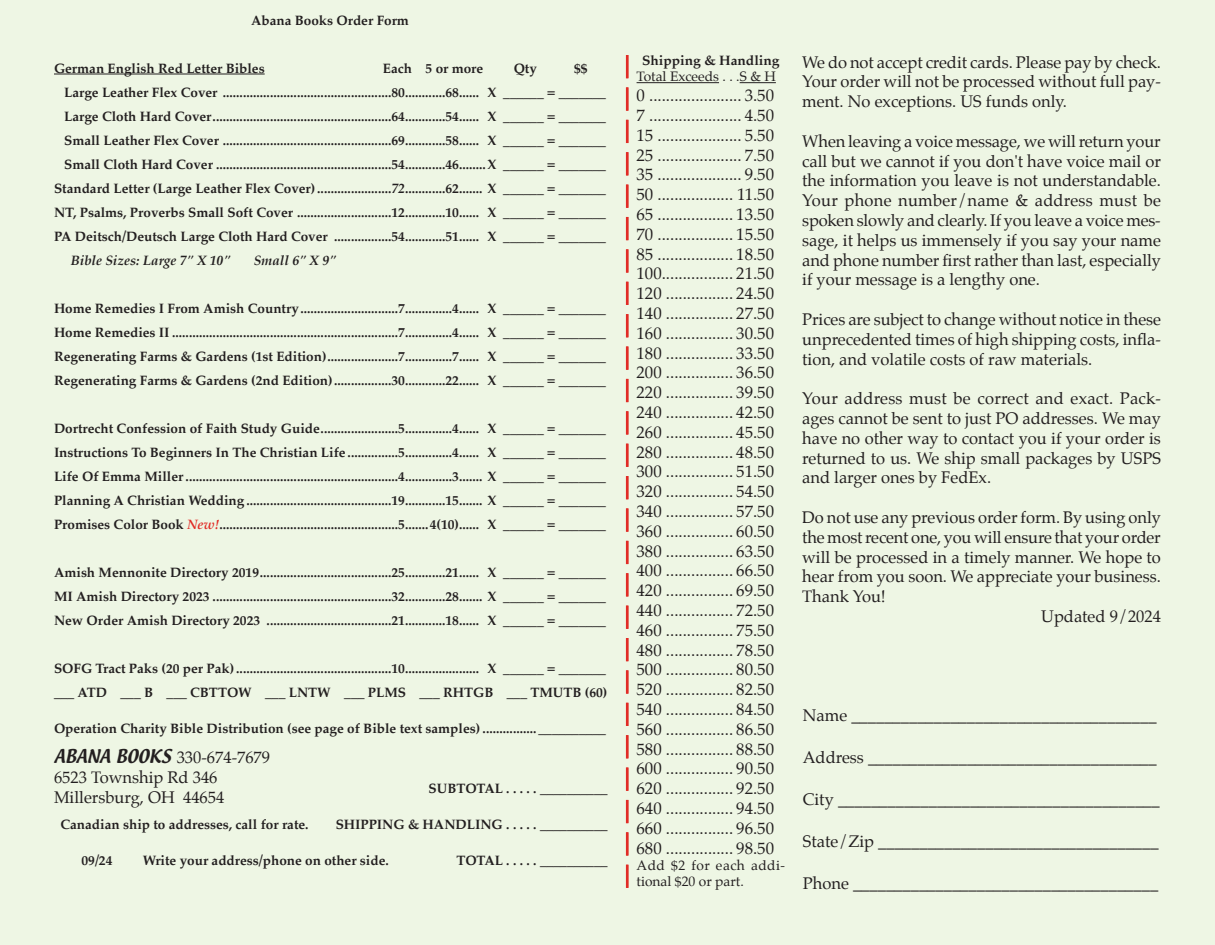
<style>
.page{position:relative;width:1215px;height:945px;background:#eef6e4}
.page>*{position:absolute;margin:0;border:0;box-sizing:border-box;transform-origin:0 0}
.t1{font:16.5px/19.8px "Palatino";color:#231f20;text-align:justify}
.t2{font:700 13.5px/24px "Palatino";color:#231f20;text-align:justify}
.t3{font:13.5px/16.2px "Palatino";color:#231f20}
.t4{font:italic 700 13.5px "Palatino";color:#231f20}
.s1{font-style:italic}
.s2{font-style:italic;color:#e12c26}
.s3{font-family:"Textile"}
</style>
<div class="page">
<svg style="left:626px;top:55px;width:2px;height:833px"></svg>
<hr style="left:637px;top:82px;width:82px;height:1px;background:#231f20">
<hr style="left:740px;top:82px;width:36px;height:1px;background:#231f20">
<hr style="left:54px;top:74px;width:211px;height:1px;background:#231f20">
<p class="t2" style="left:251px;top:8px;width:159px">Abana Books Order Form</p>
<p class="t2" style="left:54px;top:56px;width:212px">German English Red Letter Bibles</p>
<p class="t2" style="left:383px;top:56px;width:102px">Each 5 or more</p>
<p class="t2" style="left:514px;top:56px;width:25px">Qty</p>
<p class="t2" style="left:574px;top:56px;width:15px">$$</p>
<p class="t2" style="left:64px;top:80px;width:543px">Large Leather Flex Cover ..................................................80............68...... X ______ = _______</p>
<p class="t2" style="left:64px;top:104px;width:543px">Large Cloth Hard Cover.....................................................64............54...... X ______ = _______</p>
<p class="t2" style="left:64px;top:128px;width:543px">Small Leather Flex Cover ..................................................69............58...... X ______ = _______</p>
<p class="t2" style="left:64px;top:152px;width:543px">Small Cloth Hard Cover ....................................................54............46........X ______ = _______</p>
<p class="t2" style="left:54px;top:176px;width:554px">Standard Letter (Large Leather Flex Cover)......................<span class="s1">72</span>............62....... X ______ = _______</p>
<p class="t2" style="left:54px;top:200px;width:554px">NT, Psalms, Proverbs Small Soft Cover ............................12............10...... X ______ = _______</p>
<p class="t2" style="left:54px;top:224px;width:554px">PA Deitsch/Deutsch Large Cloth Hard Cover .................54............51...... X ______ = _______</p>
<p class="t4" style="left:71px;top:249px;width:161px">Bible Sizes: Large 7" X 10"</p>
<p class="t4" style="left:254px;top:249px;width:84px">Small 6" X 9"</p>
<p class="t2" style="left:54px;top:296px;width:554px">Home Remedies I From Amish Country.............................7..............4...... X ______ = _______ Home Remedies II ...................................................................7..............4...... X ______ = _______ Regenerating Farms &amp; Gardens (1st Edition).....................7..............7...... X ______ = _______ Regenerating Farms &amp; Gardens (2nd Edition).................30............22...... X ______ = _______</p>
<p class="t2" style="left:54px;top:416px;width:554px">Dortrecht Confession of Faith Study Guide.......................5..............4...... X ______ = _______ Instructions To Beginners In The Christian Life ...............5..............4...... X ______ = _______ Life Of Emma Miller ...............................................................4..............3....... X ______ = _______ Planning A Christian Wedding ...........................................19............15....... X ______ = _______ Promises Color Book <span class="s2">New!</span>.....................................................5.......4(10)...... X ______ = _______</p>
<p class="t2" style="left:54px;top:560px;width:554px">Amish Mennonite Directory 2019.......................................25............21...... X ______ = _______ MI Amish Directory 2023 .....................................................32............28....... X ______ = _______ New Order Amish Directory 2023 .....................................21............18...... X ______ = _______</p>
<p class="t2" style="left:54px;top:656px;width:555px">SOFG Tract Paks (20 per Pak)..............................................10...................... X ______ = _______ ___ ATD ___ B ___ CBTTOW ___ LNTW ___ PLMS ___ RHTGB ___ TMUTB (60)</p>
<p class="t2" style="left:54px;top:716px;width:554px">Operation Charity Bible Distribution (see page of Bible text samples) ................ __________</p>
<p class="t1" style="left:54px;top:748px;width:218px;text-align:left"><span class="s3">ABANA BOOKS</span> 330-674-7679<br>6523 Township Rd 346<br>Millersburg, OH 44654</p>
<p class="t2" style="left:429px;top:776px;width:180px">SUBTOTAL . . . . . __________</p>
<p class="t2" style="left:60px;top:812px;width:250px">Canadian ship to addresses, call for rate.</p>
<p class="t2" style="left:336px;top:812px;width:273px">SHIPPING &amp; HANDLING . . . . . __________</p>
<p class="t2" style="left:82px;top:848px;width:32px">09/24</p>
<p class="t2" style="left:143px;top:848px;width:247px">Write your address/phone on other side.</p>
<p class="t2" style="left:456px;top:848px;width:153px">TOTAL . . . . . __________</p>
<p class="t2" style="left:642px;top:48px;width:139px">Shipping &amp; Handling</p>
<p class="t3" style="left:637px;top:69px;width:141px">Total Exceeds . . .S &amp; H</p>
<p class="t1" style="left:637px;top:86px;width:139px">0 ...................... 3.50<br>7 ...................... 4.50<br>15 .................... 5.50<br>25 .................... 7.50<br>35 .................... 9.50<br>50 .................. 11.50<br>65 .................. 13.50<br>70 .................. 15.50<br>85 .................. 18.50<br>100................. 21.50<br>120 ................ 24.50<br>140 ................ 27.50<br>160 ................ 30.50<br>180 ................ 33.50<br>200 ................ 36.50<br>220 ................ 39.50<br>240 ................ 42.50<br>260 ................ 45.50<br>280 ................ 48.50<br>300 ................ 51.50<br>320 ................ 54.50<br>340 ................ 57.50<br>360 ................ 60.50<br>380 ................ 63.50<br>400 ................ 66.50<br>420 ................ 69.50<br>440 ................ 72.50<br>460 ................ 75.50<br>480 ................ 78.50<br>500 ................ 80.50<br>520 ................ 82.50<br>540 ................ 84.50<br>560 ................ 86.50<br>580 ................ 88.50<br>600 ................ 90.50<br>620 ................ 92.50<br>640 ................ 94.50<br>660 ................ 96.50<br>680 ................ 98.50</p>
<p class="t3" style="left:637px;top:857px;width:150px">Add $2 for each addi&shy;tional $20 or part.</p>
<p class="t1" style="left:802px;top:52px;width:360px">We do not accept credit cards. Please pay by check.<br>Your order will not be processed without full pay&shy;ment. No exceptions. US funds only.</p>
<p class="t1" style="left:802px;top:131px;width:360px">When leaving a voice message, we will return your call but we cannot if you don't have voice mail or the information you leave is not understandable.<br>Your phone number/name &amp; address must be spoken slowly and clearly. If you leave a voice mes&shy;sage, it helps us immensely if you say your name and phone number first rather than last, especially if your message is a lengthy one.</p>
<p class="t1" style="left:802px;top:309px;width:360px">Prices are subject to change without notice in these unprecedented times of high shipping costs, infla&shy;tion, and volatile costs of raw materials.</p>
<p class="t1" style="left:802px;top:389px;width:360px">Your address must be correct and exact. Pack&shy;ages cannot be sent to just PO addresses. We may have no other way to contact you if your order is returned to us. We ship small packages by USPS and larger ones by FedEx.</p>
<p class="t1" style="left:802px;top:507px;width:360px">Do not use any previous order form. By using only</p>
<p class="t1" style="left:802px;top:527px;width:360px">the most recent one, you will ensure that your order</p>
<p class="t1" style="left:802px;top:547px;width:360px">will be processed in a timely manner. We hope to</p>
<p class="t1" style="left:802px;top:567px;width:360px">hear from you soon. We appreciate your business.</p>
<p class="t1" style="left:802px;top:587px;width:85px">Thank You!</p>
<p class="t1" style="left:1041px;top:606px;width:121px">Updated 9/2024</p>
<p class="t1" style="left:803px;top:705px;width:355px">Name _____________________________________</p>
<p class="t1" style="left:803px;top:747px;width:355px">Address ___________________________________</p>
<p class="t1" style="left:803px;top:789px;width:358px">City _______________________________________</p>
<p class="t1" style="left:803px;top:831px;width:357px">State/Zip __________________________________</p>
<p class="t1" style="left:803px;top:873px;width:357px">Phone _____________________________________</p>
</div>
